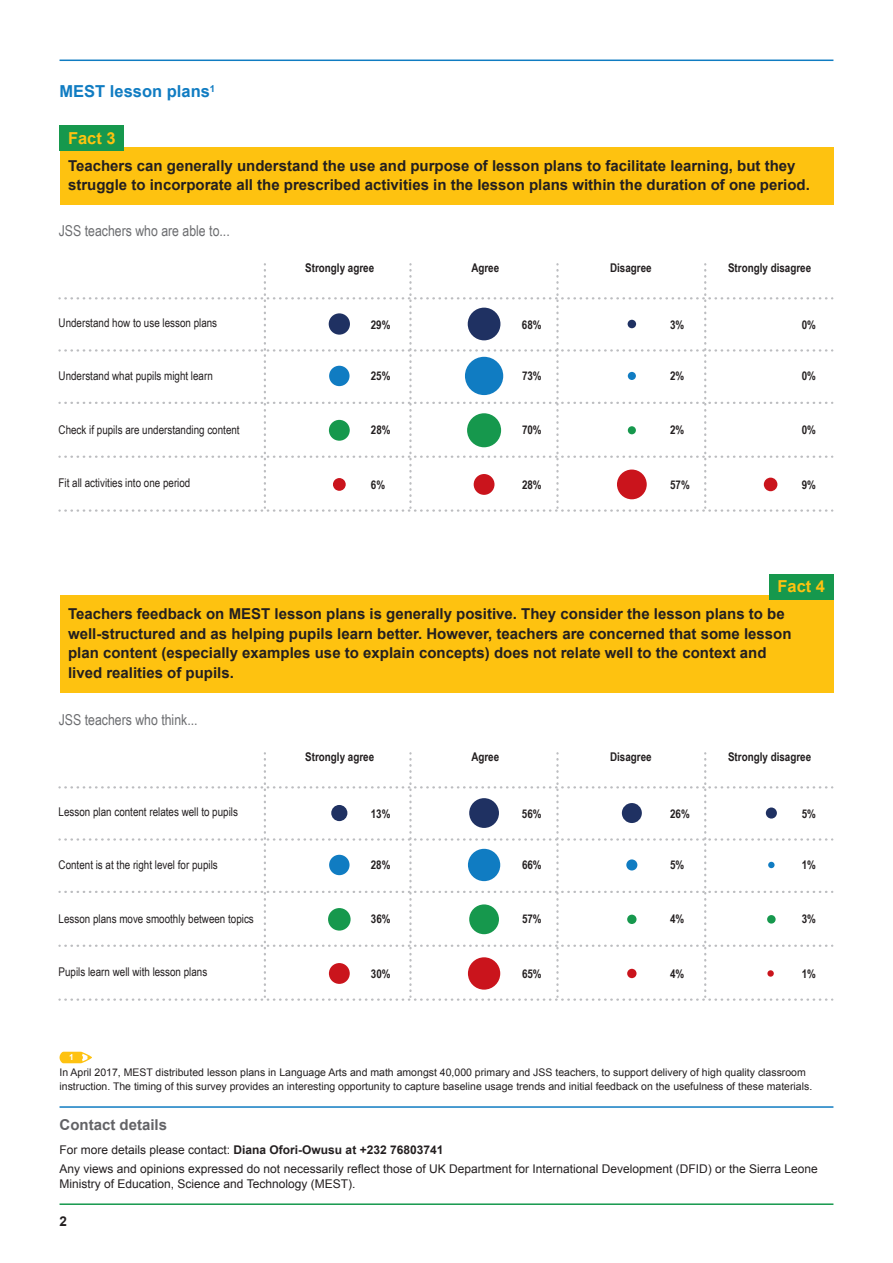
<style>
.page{position:relative;width:893px;height:1263px;background:#fff}
.page>*{position:absolute;margin:0;border:0;box-sizing:border-box;transform-origin:0 0}
.t1{font:700 16.5px "Arial";color:#107cc2}
.t2{font:700 16.5px "Arial";color:#fec210}
.t3{font:700 15px/19.5px "Arial";color:#231f20}
.t4{font:15px "Arial Narrow";color:#6c6d70}
.t5{font:700 15px "Arial";color:#636366}
.t6{font:700 13.5px "Arial";color:#231f20}
.t7{font:12px "Arial Narrow";color:#231f20}
.t8{font:12px/19.2px "Arial";color:#231f20}
.t9{font:700 12px "Arial Narrow";color:#231f20}
.t10{font:10.5px/13.5px "Arial";color:#231f20}
.t11{font:700 8.4px "Arial";color:#fff}
.s1{font-weight:700}
</style>
<div class="page">
<hr style="left:60px;top:60px;width:773px;height:1px;background:#107cc2">
<hr style="left:60px;top:1203px;width:773px;height:2px;background:#16984d">
<div style="left:60px;top:147px;width:773px;height:57px;background:#fec210"></div>
<div style="left:60px;top:125px;width:64px;height:26px;background:#16984d"></div>
<div style="left:60px;top:595px;width:773px;height:98px;background:#fec210"></div>
<div style="left:769px;top:574px;width:64px;height:26px;background:#16984d"></div>
<hr style="left:60px;top:1106px;width:773px;height:2px;background:#107cc2">
<svg style="left:59px;top:1052px;width:33px;height:11px"></svg>
<svg style="left:59px;top:264px;width:774px;height:248px"></svg>
<div style="left:329px;top:313px;width:21px;height:22px;background:#1f3162;border-radius:50%"></div>
<div style="left:468px;top:308px;width:32px;height:32px;background:#1f3162;border-radius:50%"></div>
<div style="left:628px;top:320px;width:8px;height:8px;background:#1f3162;border-radius:50%"></div>
<div style="left:329px;top:366px;width:21px;height:20px;background:#107cc2;border-radius:50%"></div>
<div style="left:465px;top:357px;width:38px;height:38px;background:#107cc2;border-radius:50%"></div>
<div style="left:628px;top:372px;width:8px;height:8px;background:#107cc2;border-radius:50%"></div>
<div style="left:329px;top:420px;width:21px;height:21px;background:#16984d;border-radius:50%"></div>
<div style="left:467px;top:413px;width:34px;height:34px;background:#16984d;border-radius:50%"></div>
<div style="left:628px;top:426px;width:8px;height:8px;background:#16984d;border-radius:50%"></div>
<div style="left:333px;top:478px;width:13px;height:13px;background:#ca141c;border-radius:50%"></div>
<div style="left:474px;top:474px;width:20px;height:21px;background:#ca141c;border-radius:50%"></div>
<div style="left:617px;top:469px;width:30px;height:30px;background:#ca141c;border-radius:50%"></div>
<div style="left:764px;top:478px;width:13px;height:13px;background:#ca141c;border-radius:50%"></div>
<svg style="left:59px;top:753px;width:774px;height:248px"></svg>
<div style="left:767px;top:915px;width:9px;height:8px;background:#16984d;border-radius:50%"></div>
<div style="left:329px;top:963px;width:21px;height:21px;background:#ca141c;border-radius:50%"></div>
<div style="left:468px;top:957px;width:32px;height:33px;background:#ca141c;border-radius:50%"></div>
<div style="left:627px;top:969px;width:9px;height:9px;background:#ca141c;border-radius:50%"></div>
<svg style="left:767px;top:970px;width:7px;height:7px"></svg>
<p class="t1" style="left:60px;top:82px;width:157px">MEST lesson plans<sup>1</sup></p>
<p class="t2" style="left:68px;top:129px;width:49px">Fact 3</p>
<p class="t3" style="left:68px;top:155px;width:743px">Teachers can generally understand the use and purpose of lesson plans to facilitate learning, but they struggle to incorporate all the prescribed activities in the lesson plans within the duration of one period.</p>
<p class="t4" style="left:59px;top:223px;width:172px">JSS teachers who are able to...</p>
<p class="t9" style="left:305px;top:261px;width:70px">Strongly agree</p>
<p class="t9" style="left:471px;top:261px;width:29px">Agree</p>
<p class="t9" style="left:610px;top:261px;width:43px">Disagree</p>
<p class="t9" style="left:728px;top:261px;width:85px">Strongly disagree</p>
<p class="t7" style="left:59px;top:316px;width:160px">Understand how to use lesson plans</p>
<p class="t9" style="left:371px;top:317px;width:21px">29%</p>
<p class="t9" style="left:522px;top:317px;width:21px">68%</p>
<p class="t9" style="left:670px;top:317px;width:16px">3%</p>
<p class="t9" style="left:802px;top:317px;width:16px">0%</p>
<p class="t7" style="left:59px;top:368px;width:156px">Understand what pupils might learn</p>
<p class="t9" style="left:371px;top:369px;width:21px">25%</p>
<p class="t9" style="left:522px;top:369px;width:21px">73%</p>
<p class="t9" style="left:670px;top:369px;width:16px">2%</p>
<p class="t9" style="left:802px;top:369px;width:16px">0%</p>
<p class="t7" style="left:59px;top:422px;width:183px">Check if pupils are understanding content</p>
<p class="t9" style="left:371px;top:423px;width:21px">28%</p>
<p class="t9" style="left:522px;top:423px;width:21px">70%</p>
<p class="t9" style="left:670px;top:423px;width:16px">2%</p>
<p class="t9" style="left:802px;top:423px;width:16px">0%</p>
<p class="t7" style="left:59px;top:476px;width:133px">Fit all activities into one period</p>
<p class="t9" style="left:371px;top:478px;width:16px">6%</p>
<p class="t9" style="left:522px;top:478px;width:21px">28%</p>
<p class="t9" style="left:670px;top:478px;width:21px">57%</p>
<p class="t9" style="left:802px;top:478px;width:16px">9%</p>
<p class="t2" style="left:777px;top:577px;width:49px">Fact 4</p>
<p class="t3" style="left:68px;top:604px;width:725px">Teachers feedback on MEST lesson plans is generally positive. They consider the lesson plans to be well-structured and as helping pupils learn better. However, teachers are concerned that some lesson plan content (especially examples use to explain concepts) does not relate well to the context and lived realities of pupils.</p>
<p class="t4" style="left:59px;top:712px;width:140px">JSS teachers who think...</p>
<p class="t9" style="left:305px;top:750px;width:70px">Strongly agree</p>
<p class="t9" style="left:471px;top:750px;width:29px">Agree</p>
<p class="t9" style="left:610px;top:750px;width:43px">Disagree</p>
<p class="t9" style="left:728px;top:750px;width:85px">Strongly disagree</p>
<p class="t7" style="left:59px;top:805px;width:181px">Lesson plan content relates well to pupils</p>
<p class="t9" style="left:371px;top:806px;width:21px">13%</p>
<p class="t9" style="left:522px;top:806px;width:21px">56%</p>
<p class="t9" style="left:670px;top:806px;width:21px">26%</p>
<p class="t9" style="left:802px;top:806px;width:16px">5%</p>
<p class="t7" style="left:59px;top:857px;width:161px">Content is at the right level for pupils</p>
<p class="t9" style="left:371px;top:858px;width:21px">28%</p>
<p class="t9" style="left:522px;top:858px;width:21px">66%</p>
<p class="t9" style="left:670px;top:858px;width:16px">5%</p>
<p class="t9" style="left:802px;top:858px;width:16px">1%</p>
<p class="t7" style="left:59px;top:911px;width:197px">Lesson plans move smoothly between topics</p>
<p class="t9" style="left:371px;top:912px;width:21px">36%</p>
<p class="t9" style="left:522px;top:912px;width:21px">57%</p>
<p class="t9" style="left:670px;top:912px;width:16px">4%</p>
<p class="t9" style="left:802px;top:912px;width:16px">3%</p>
<p class="t7" style="left:59px;top:965px;width:150px">Pupils learn well with lesson plans</p>
<p class="t9" style="left:371px;top:967px;width:21px">30%</p>
<p class="t9" style="left:522px;top:967px;width:21px">65%</p>
<p class="t9" style="left:670px;top:967px;width:16px">4%</p>
<p class="t9" style="left:802px;top:967px;width:16px">1%</p>
<p class="t11" style="left:69px;top:1052px;width:6px">1</p>
<p class="t10" style="left:60px;top:1066px;width:754px">In April 2017, MEST distributed lesson plans in Language Arts and math amongst 40,000 primary and JSS teachers, to support delivery of high quality classroom instruction. The timing of this survey provides an interesting opportunity to capture baseline usage trends and initial feedback on the usefulness of these materials.</p>
<p class="t5" style="left:60px;top:1117px;width:109px">Contact details</p>
<p class="t8" style="left:60px;top:1140px;width:760px">For more details please contact: <span class="s1">Diana Ofori-Owusu at +232 76803741<br></span>Any views and opinions expressed do not necessarily reflect those of UK Department for International Development (DFID) or the Sierra Leone</p>
<p class="t8" style="left:60px;top:1174px;width:297px">Ministry of Education, Science and Technology (MEST).</p>
<p class="t6" style="left:60px;top:1214px;width:9px">2</p>
</div>
